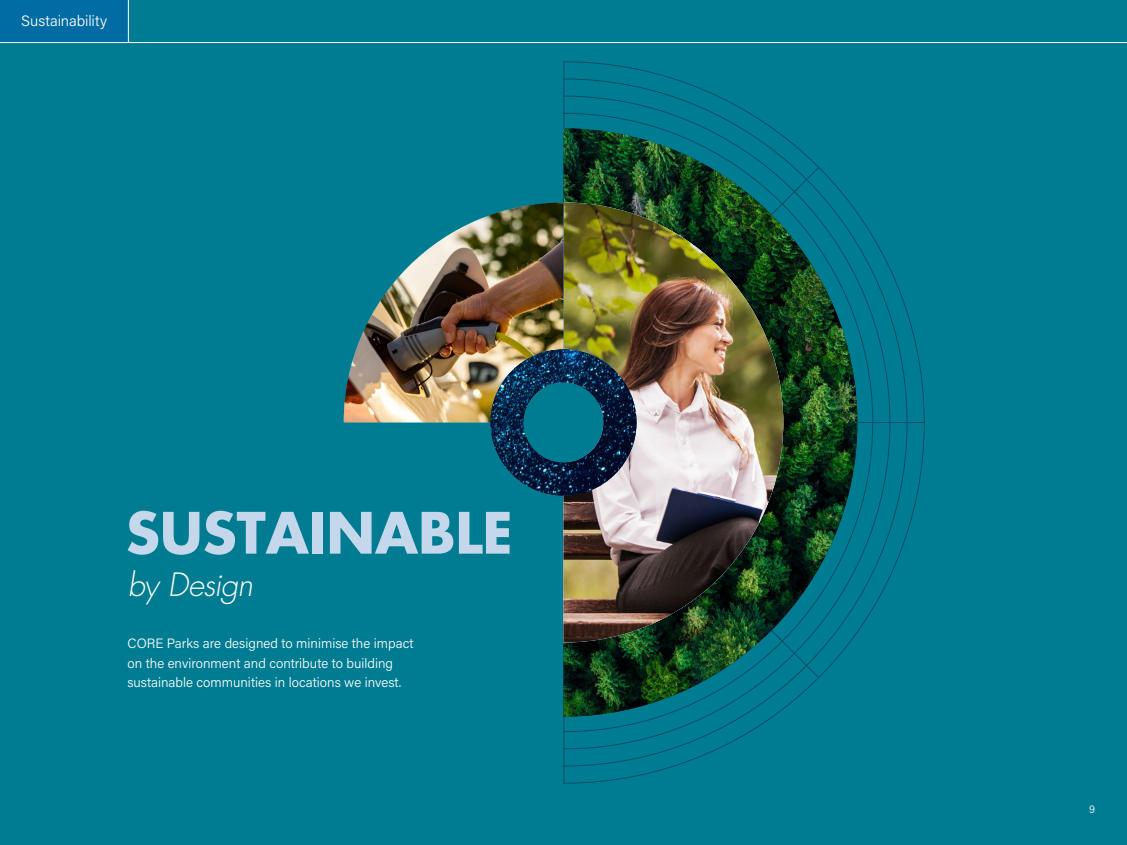
<style>
.page{position:relative;width:1127px;height:845px;background:#fff}
.page>*{position:absolute;margin:0;border:0;box-sizing:border-box;transform-origin:0 0}
.t1{font:italic 300 31.2px "Futura Std";letter-spacing:-.02em;color:#fff}
.t2{font:300 15px "Acumin Pro";color:#fff}
.t3{font:300 13.5px/19.5px "Acumin Pro";color:#fff}
.t4{font:300 11.25px "Acumin Pro";color:#fff}
</style>
<div class="page">
<div style="left:0;top:0;width:1127px;height:844px;background:#007c92"></div>
<svg style="left:563px;top:79px;width:344px;height:686px"></svg>
<svg style="left:563px;top:96px;width:327px;height:652px"></svg>
<svg style="left:563px;top:113px;width:310px;height:618px"></svg>
<hr style="left:564px;top:422px;width:1px;height:360px;background:#004165">
<hr style="left:564px;top:62px;width:1px;height:360px;background:#004165">
<hr style="left:564px;top:422px;width:360px;height:1px;background:#004165">
<img style="left:563px;top:128px;width:294px;height:588px">
<img style="left:701px;top:202px;width:82px;height:440px">
<img style="left:344px;top:229px;width:115px;height:193px">
<svg style="left:128px;top:510px;width:181px;height:44px"></svg>
<div style="left:312px;top:511px;width:11px;height:42px;background:#c5d7eb"></div>
<svg style="left:330px;top:511px;width:123px;height:42px"></svg>
<img style="left:459px;top:167px;width:242px;height:510px">
<div style="left:0;top:0;width:128px;height:43px;background:#006ba6"></div>
<hr style="left:0;top:42px;width:1127px;height:1px;background:#fff">
<hr style="left:128px;top:0;width:1px;height:43px;background:#fff">
<p class="t2" style="left:21px;top:10px;width:87px">Sustainability</p>
<h1 class="t1" style="left:128px;top:565px;width:127px">by Design</h1>
<p class="t3" style="left:128px;top:632px;width:287px">CORE Parks are designed to minimise the impact on the environment and contribute to building sustainable communities in locations we invest.</p>
<p class="t4" style="left:1089px;top:800px;width:7px">9</p>
</div>
